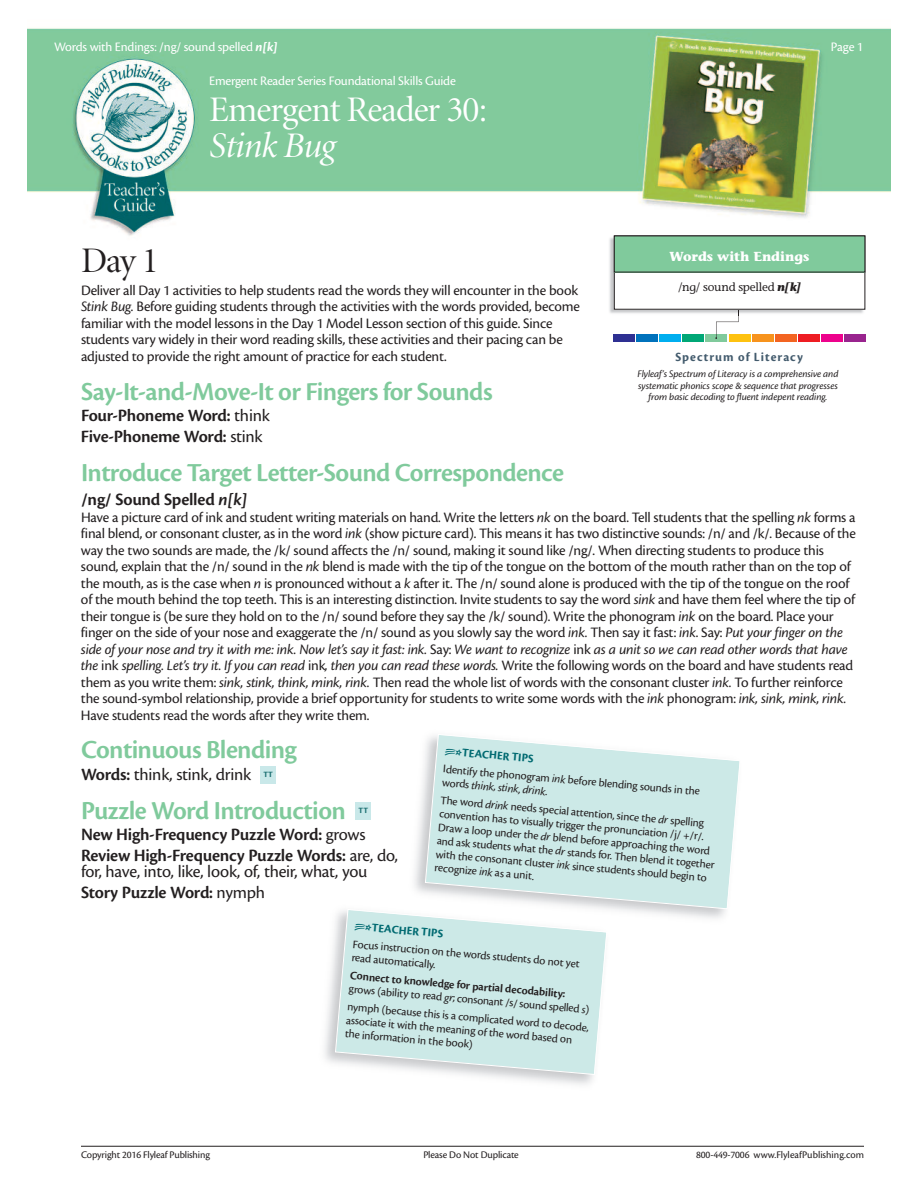
<style>
.page{position:relative;width:918px;height:1188px;background:#fff}
.page>*{position:absolute;margin:0;border:0;box-sizing:border-box;transform-origin:0 0}
.t1{font:36px "Minion Display";letter-spacing:-.025em;color:#fff}
.t2{font:italic 36px "Minion Display";letter-spacing:-.025em;color:#fff}
.t3{font:36px "Minion Display";color:#231f20}
.t4{font:600 27px "Cronos Pro";letter-spacing:-.025em;color:#80ca9c}
.t5{font:600 18px/21px "Cronos Pro";letter-spacing:-.015em;color:#231f20}
.t6{font:18px/21px "Cronos Pro";letter-spacing:-.015em;color:#231f20}
.t7{font:15px/16.5px "Cronos Pro";letter-spacing:-.015em;color:#231f20}
.t8{font:13.5px "Cronos Pro";letter-spacing:-.015em;color:#fff}
.t9{font:13.05px "Cronos Pro Bold Subh";letter-spacing:.08em;color:#435b6d}
.t10{font:700 13.05px "Stone Informal";color:#fff}
.t11{font:12px/13.5px "Cronos Pro";color:#231f20}
.t12{font:600 12px "Cronos Pro";color:#231f20}
.t13{font:11.7px "Stone Informal";letter-spacing:-.015em;color:#231f20}
.t14{font:italic 10.5px/11.7px "Cronos Pro";letter-spacing:-.01em;color:#231f20;text-align:center}
.t15{font:10.5px "Cronos Pro";letter-spacing:-.015em;color:#231f20}
.t16{font:700 8.4px "Cronos Pro";color:#1b6f71}
.s1{font-weight:700;font-style:italic}
.s2{font-style:italic}
.s3{font-weight:400}
.s4{font-weight:600}
.s5{font-weight:600;font-size:15px;color:#006a71}
.s6{font-weight:700;color:#006a71}
</style>
<div class="page">
<img style="left:27px;top:28px;width:864px;height:222px">
<hr style="left:81px;top:1146px;width:783px;height:1px;background:#231f20">
<div style="left:260px;top:767px;width:16px;height:17px;background:#c9e8e9"></div>
<svg style="left:355px;top:802px;width:1px;height:18px"></svg>
<div style="left:356px;top:802px;width:15px;height:18px;background:#c9e8e9"></div>
<div style="left:614px;top:334px;width:21px;height:8px;background:#2e3092"></div>
<div style="left:637px;top:334px;width:21px;height:8px;background:#0072bc"></div>
<div style="left:660px;top:334px;width:21px;height:8px;background:#00aeef"></div>
<div style="left:683px;top:334px;width:21px;height:8px;background:#00a776"></div>
<div style="left:706px;top:334px;width:21px;height:8px;background:#80ca9c"></div>
<div style="left:729px;top:334px;width:21px;height:8px;background:#fec210"></div>
<div style="left:752px;top:334px;width:21px;height:8px;background:#f7931d"></div>
<div style="left:775px;top:334px;width:21px;height:8px;background:#f36421"></div>
<div style="left:798px;top:334px;width:21px;height:8px;background:#ee1d23"></div>
<div style="left:821px;top:334px;width:21px;height:8px;background:#ed028c"></div>
<div style="left:844px;top:334px;width:21px;height:8px;background:#99248e"></div>
<svg style="left:715px;top:315px;width:24px;height:24px"></svg>
<img style="left:608px;top:235px;width:257px;height:79px">
<div style="left:614px;top:236px;width:251px;height:73px;background:#fff"></div>
<div style="left:614px;top:236px;width:251px;height:36px;background:#80ca9c"></div>
<svg style="left:425px;top:734px;width:315px;height:176px;background:#d2eae8"></svg>
<img style="left:324px;top:902px;width:291px;height:183px">
<svg style="left:335px;top:909px;width:273px;height:166px;background:#d3eae9"></svg>
<p class="t8" style="left:54px;top:42px;width:226px">Words with Endings: /ng/ sound spelled <span class="s1">n[k]</span></p>
<p class="t8" style="left:209px;top:76px;width:248px">Emergent Reader Series Foundational Skills Guide</p>
<h1 class="t1" style="left:209px;top:95px;width:280px">Emergent Reader 30:</h1>
<h1 class="t2" style="left:209px;top:131px;width:128px">Stink Bug</h1>
<p class="t8" style="left:831px;top:42px;width:34px">Page 1</p>
<h1 class="t3" style="left:81px;top:246px;width:79px">Day 1</h1>
<p class="t7" style="left:81px;top:283px;width:500px">Deliver all Day 1 activities to help students read the words they will encounter in the book <span class="s2">Stink Bug.</span> Before guiding students through the activities with the words provided, become familiar with the model lessons in the Day 1 Model Lesson section of this guide. Since students vary widely in their word reading skills, these activities and their pacing can be adjusted to provide the right amount of practice for each student.</p>
<h2 class="t4" style="left:81px;top:381px;width:413px">Say-It-and-Move-It or Fingers for Sounds</h2>
<p class="t5" style="left:81px;top:406px;width:190px">Four-Phoneme Word: <span class="s3">think<br></span>Five-Phoneme Word: <span class="s3">stink</span></p>
<h2 class="t4" style="left:81px;top:463px;width:485px">Introduce Target Letter-Sound Correspondence</h2>
<p class="t5" style="left:81px;top:490px;width:168px">/ng/ Sound Spelled <span class="s2">n[k]</span></p>
<p class="t7" style="left:81px;top:510px;width:776px">Have a picture card of ink and student writing materials on hand. Write the letters <span class="s2">nk</span> on the board. Tell students that the spelling <span class="s2">nk</span> forms a final blend, or consonant cluster, as in the word <span class="s2">ink</span> (show picture card). This means it has two distinctive sounds: /n/ and /k/. Because of the way the two sounds are made, the /k/ sound affects the /n/ sound, making it sound like /ng/. When directing students to produce this sound, explain that the /n/ sound in the <span class="s2">nk</span> blend is made with the tip of the tongue on the bottom of the mouth rather than on the top of the mouth, as is the case when <span class="s2">n</span> is pronounced without a <span class="s2">k</span> after it. The /n/ sound alone is produced with the tip of the tongue on the roof of the mouth behind the top teeth. This is an interesting distinction. Invite students to say the word <span class="s2">sink</span> and have them feel where the tip of their tongue is (be sure they hold on to the /n/ sound before they say the /k/ sound). Write the phonogram <span class="s2">ink</span> on the board. Place your finger on the side of your nose and exaggerate the /n/ sound as you slowly say the word <span class="s2">ink.</span> Then say it fast: <span class="s2">ink</span>. Say: <span class="s2">Put your finger on the side of your nose and try it with me: ink. Now let’s say it fast: ink.</span> Say: <span class="s2">We want to recognize</span> ink <span class="s2">as a unit so we can read other words that have the</span> ink <span class="s2">spelling. Let’s try it. If you can read</span> ink<span class="s2">, then you can read these words.</span> Write the following words on the board and have students read them as you write them: <span class="s2">sink, stink, think, mink, rink.</span> Then read the whole list of words with the consonant cluster <span class="s2">ink.</span> To further reinforce the sound-symbol relationship, provide a brief opportunity for students to write some words with the <span class="s2">ink</span> phonogram: <span class="s2">ink, sink, mink, rink.<br></span>Have students read the words after they write them.</p>
<h2 class="t4" style="left:81px;top:740px;width:217px">Continuous Blending</h2>
<p class="t6" style="left:81px;top:765px;width:172px"><span class="s4">Words:</span> think, stink, drink</p>
<h2 class="t4" style="left:81px;top:800px;width:266px">Puzzle Word Introduction</h2>
<p class="t5" style="left:81px;top:825px;width:318px">New High-Frequency Puzzle Word: <span class="s3">grows<br></span>Review High-Frequency Puzzle Words: <span class="s3">are, do,</span></p>
<p class="t6" style="left:81px;top:862px;width:288px">for, have, into, like, look, of, their, what, you<br><span class="s4">Story Puzzle Word:</span> nymph</p>
<p class="t10" style="left:669px;top:251px;width:142px">Words with Endings</p>
<p class="t13" style="left:678px;top:280px;width:124px">/ng/ sound spelled <span class="s1">n[k]</span></p>
<p class="t9" style="left:675px;top:352px;width:129px">Spectrum of Literacy</p>
<p class="t14" style="left:638px;top:369px;width:202px">Flyleaf’s Spectrum of Literacy is a comprehensive and systematic phonics scope &amp; sequence that progresses from basic decoding to fluent indepent reading.</p>
<p class="t11" style="left:446px;top:743px;width:259px;line-height:18px;rotate:5deg"><span class="s5">•</span><span class="s6">TEACHER TIPS<br></span>Identify the phonogram <span class="s2">ink</span> before blending sounds in the</p>
<p class="t16" style="left:263px;top:772px;width:11px">TT</p>
<p class="t11" style="left:443px;top:774px;width:266px;line-height:17.9px;rotate:5deg">words <span class="s2">think</span>, <span class="s2">stink</span>, <span class="s2">drink</span>.<br>The word <span class="s2">drink</span> needs special attention, since the <span class="s2">dr</span> spelling</p>
<p class="t16" style="left:359px;top:808px;width:11px">TT</p>
<p class="t11" style="left:440px;top:808px;width:280px;rotate:5deg">convention has to visually trigger the pronunciation /j/ +/r/.<br>Draw a loop under the <span class="s2">dr</span> blend before approaching the word and ask students what the <span class="s2">dr</span> stands for. Then blend it together with the consonant cluster <span class="s2">ink</span> since students should begin to recognize <span class="s2">ink</span> as a unit.</p>
<p class="t11" style="left:355px;top:918px;width:229px;line-height:18px;rotate:5deg"><span class="s5">•</span><span class="s6">TEACHER TIPS<br></span>Focus instruction on the words students do not yet</p>
<p class="t11" style="left:352px;top:951px;width:86px;rotate:5deg">read automatically.</p>
<p class="t12" style="left:351px;top:971px;width:218px;rotate:5deg">Connect to knowledge for partial decodability:</p>
<p class="t11" style="left:348px;top:1001px;width:244px;rotate:5deg">nymph (because this is a complicated word to decode,</p>
<p class="t11" style="left:349px;top:983px;width:243px;rotate:5deg">grows (ability to read <span class="s2">gr</span>; consonant /s/ sound spelled <span class="s2">s</span>)</p>
<p class="t11" style="left:347px;top:1014px;width:228px;rotate:5deg">associate it with the meaning of the word based on the information in the book)</p>
<p class="t15" style="left:81px;top:1151px;width:130px">Copyright 2016 Flyleaf Publishing</p>
<p class="t15" style="left:423px;top:1151px;width:97px">Please Do Not Duplicate</p>
<p class="t15" style="left:696px;top:1151px;width:169px">800-449-7006 www.FlyleafPublishing.com</p>
</div>
